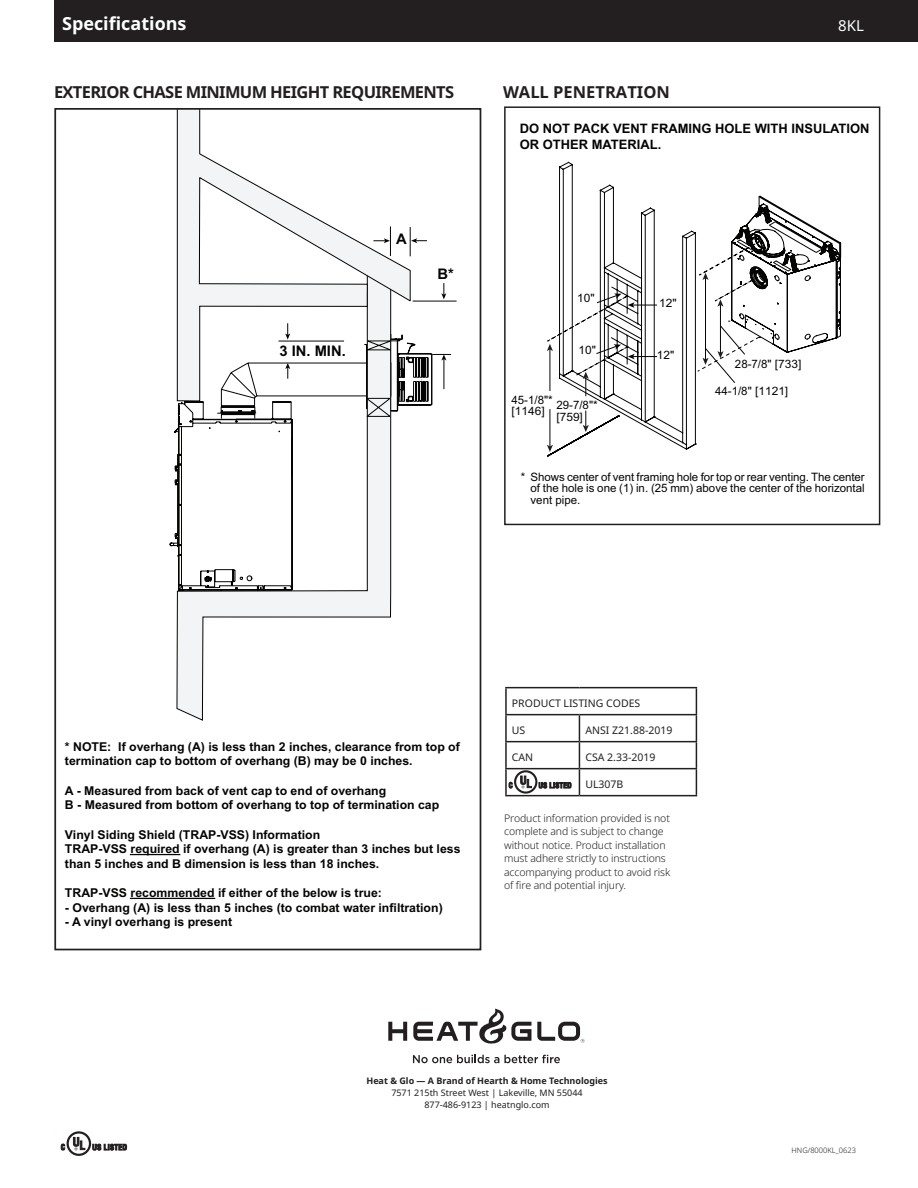
<style>
.page{position:relative;width:918px;height:1188px;background:#fff}
.page>*{position:absolute;margin:0;border:0;box-sizing:border-box;transform-origin:0 0}
.t1{font:700 18px "Noto Sans";color:#fff}
.t2{font:700 16.5px "Noto Sans";letter-spacing:-.04em;color:#231f20}
.t3{font:700 16.5px "Noto Sans";color:#231f20}
.t4{font:15px "Noto Sans";color:#fff}
.t5{font:700 14.55px "Arial";color:#040503}
.t6{font:700 13.05px/15.6px "Arial";color:#040503}
.t7{font:700 12.15px/14.5px "Arial";color:#040503}
.t8{font:11.55px/11.6px "Arial";color:#040503}
.t9{font:11.55px "Arial";color:#050705}
.t10{font:300 10.5px/13.5px "Noto Sans";letter-spacing:-.01em;color:#231f20}
.Small_body{font:10.5px "Noto Sans";color:#231f20}
.t11{font:9px "Noto Sans";color:#231f20}
.t12{font:700 9px "Noto Sans";color:#231f20}
.t13{font:300 7.5px "Noto Sans";color:#231f20}
.s1{color:#050705}
</style>
<div class="page">
<div style="left:54px;top:0;width:864px;height:42px;background:#231f20"></div>
<svg style="left:559px;top:161px;width:55px;height:34px"></svg>
<svg style="left:547px;top:195px;width:295px;height:262px"></svg>
<div style="left:504px;top:106px;width:376px;height:419px;border:2px solid #231f20"></div>
<svg style="left:176px;top:259px;width:215px;height:462px"></svg>
<svg style="left:177px;top:111px;width:280px;height:291px"></svg>
<svg style="left:441px;top:354px;width:5px;height:6px"></svg>
<svg style="left:441px;top:284px;width:5px;height:15px"></svg>
<hr style="left:390px;top:226px;width:1px;height:30px;background:#040503">
<svg style="left:410px;top:227px;width:16px;height:29px"></svg>
<svg style="left:374px;top:238px;width:16px;height:5px"></svg>
<hr style="left:131px;top:854px;width:49px;height:1px;background:#040503">
<hr style="left:131px;top:898px;width:84px;height:1px;background:#040503">
<svg style="left:169px;top:324px;width:263px;height:268px"></svg>
<div style="left:54px;top:108px;width:427px;height:842px;border:2px solid #231f20"></div>
<hr style="left:505px;top:687px;width:74px;height:1px;background:#231f20">
<hr style="left:505px;top:688px;width:2px;height:26px;background:#231f20">
<hr style="left:579px;top:687px;width:118px;height:1px;background:#231f20">
<hr style="left:505px;top:714px;width:74px;height:1px;background:#231f20">
<hr style="left:505px;top:715px;width:2px;height:26px;background:#231f20">
<hr style="left:579px;top:714px;width:118px;height:1px;background:#231f20">
<hr style="left:505px;top:741px;width:74px;height:1px;background:#231f20">
<hr style="left:505px;top:742px;width:2px;height:26px;background:#231f20">
<hr style="left:579px;top:741px;width:118px;height:1px;background:#231f20">
<hr style="left:505px;top:768px;width:74px;height:1px;background:#231f20">
<hr style="left:505px;top:769px;width:2px;height:26px;background:#231f20">
<hr style="left:579px;top:768px;width:118px;height:1px;background:#231f20">
<svg style="left:696px;top:688px;width:1px;height:107px"></svg>
<hr style="left:505px;top:795px;width:74px;height:1px;background:#231f20">
<hr style="left:579px;top:795px;width:118px;height:1px;background:#231f20">
<svg style="left:509px;top:782px;width:4px;height:6px"></svg>
<div style="left:514px;top:770px;width:23px;height:24px;border:2px solid #231f20;border-radius:50%"></div>
<svg style="left:520px;top:776px;width:12px;height:12px"></svg>
<svg style="left:539px;top:715px;width:41px;height:80px"></svg>
<svg style="left:92px;top:1144px;width:35px;height:6px"></svg>
<svg style="left:61px;top:1144px;width:4px;height:7px"></svg>
<div style="left:67px;top:1131px;width:24px;height:25px;border:2px solid #231f20;border-radius:50%"></div>
<svg style="left:73px;top:1137px;width:12px;height:13px"></svg>
<svg style="left:388px;top:1022px;width:19px;height:19px"></svg>
<svg style="left:413px;top:1009px;width:118px;height:35px"></svg>
<svg style="left:413px;top:1055px;width:147px;height:8px"></svg>
<svg style="left:537px;top:1022px;width:48px;height:21px"></svg>
<h1 class="t1" style="left:62px;top:11px;width:126px">Specifications</h1>
<p class="t4" style="left:838px;top:15px;width:27px">8KL</p>
<p class="t2" style="left:54px;top:80px;width:402px">EXTERIOR CHASE MINIMUM HEIGHT REQUIREMENTS</p>
<p class="t3" style="left:503px;top:80px;width:168px">WALL PENETRATION</p>
<p class="t5" style="left:396px;top:228px;width:12px">A</p>
<p class="t5" style="left:438px;top:263px;width:18px">B*</p>
<p class="t6" style="left:520px;top:121px;width:351px">DO NOT PACK VENT FRAMING HOLE WITH INSULATION<br>OR OTHER MATERIAL.</p>
<p class="t9" style="left:577px;top:290px;width:19px">10"</p>
<p class="t9" style="left:659px;top:295px;width:19px">12"</p>
<p class="t5" style="left:279px;top:341px;width:68px">3 IN. MIN.</p>
<p class="t9" style="left:657px;top:347px;width:19px">12"</p>
<p class="t9" style="left:579px;top:342px;width:19px">10"</p>
<p class="t8" style="left:512px;top:394px;width:43px">45-1/8"<span class="s1">* [1146]</span></p>
<p class="t8" style="left:556px;top:399px;width:43px">29-7/8"<span class="s1">* [759]</span></p>
<p class="t8" style="left:735px;top:358px;width:68px">28-7/8" <span class="s1">[733]</span></p>
<p class="t8" style="left:715px;top:385px;width:75px">44-1/8" <span class="s1">[1121]</span></p>
<p class="t8" style="left:531px;top:471px;width:336px;text-align:justify;text-indent:-10px">* Shows center of vent framing hole for top or rear venting. The center of the hole is one (1) in. (25 mm) above the center of the horizontal vent pipe.</p>
<p class="t7" style="left:65px;top:739px;width:396px">* NOTE: If overhang (A) is less than 2 inches, clearance from top of termination cap to bottom of overhang (B) may be 0 inches.</p>
<p class="t7" style="left:65px;top:783px;width:376px">A - Measured from back of vent cap to end of overhang<br>B - Measured from bottom of overhang to top of termination cap</p>
<p class="t7" style="left:65px;top:827px;width:397px">Vinyl Siding Shield (TRAP-VSS) Information<br>TRAP-VSS required if overhang (A) is greater than 3 inches but less than 5 inches and B dimension is less than 18 inches.</p>
<p class="t7" style="left:65px;top:886px;width:319px">TRAP-VSS recommended if either of the below is true:</p>
<p class="t7" style="left:65px;top:900px;width:379px">- Overhang (A) is less than 5 inches (to combat water infiltration)</p>
<p class="t7" style="left:65px;top:915px;width:169px">- A vinyl overhang is present</p>
<p class="Small_body" style="left:512px;top:696px;width:130px">PRODUCT LISTING CODES</p>
<p class="Small_body" style="left:512px;top:723px;width:15px">US</p>
<p class="Small_body" style="left:585px;top:723px;width:88px">ANSI Z21.88-2019</p>
<p class="Small_body" style="left:512px;top:750px;width:23px">CAN</p>
<p class="Small_body" style="left:585px;top:750px;width:72px">CSA 2.33-2019</p>
<p class="Small_body" style="left:585px;top:777px;width:40px">UL307B</p>
<p class="t10" style="left:504px;top:811px;width:168px">Product information provided is not complete and is subject to change without notice. Product installation must adhere strictly to instructions accompanying product to avoid risk</p>
<p class="t10" style="left:504px;top:879px;width:123px">of fire and potential injury.</p>
<p class="t12" style="left:366px;top:1074px;width:243px">Heat &amp; Glo — A Brand of Hearth &amp; Home Technologies</p>
<p class="t11" style="left:391px;top:1086px;width:193px">7571 215th Street West | Lakeville, MN 55044</p>
<p class="t11" style="left:424px;top:1098px;width:127px">877-486-9123 | heatnglo.com</p>
<p class="t13" style="left:791px;top:1145px;width:66px">HNG/8000KL_0623</p>
</div>
